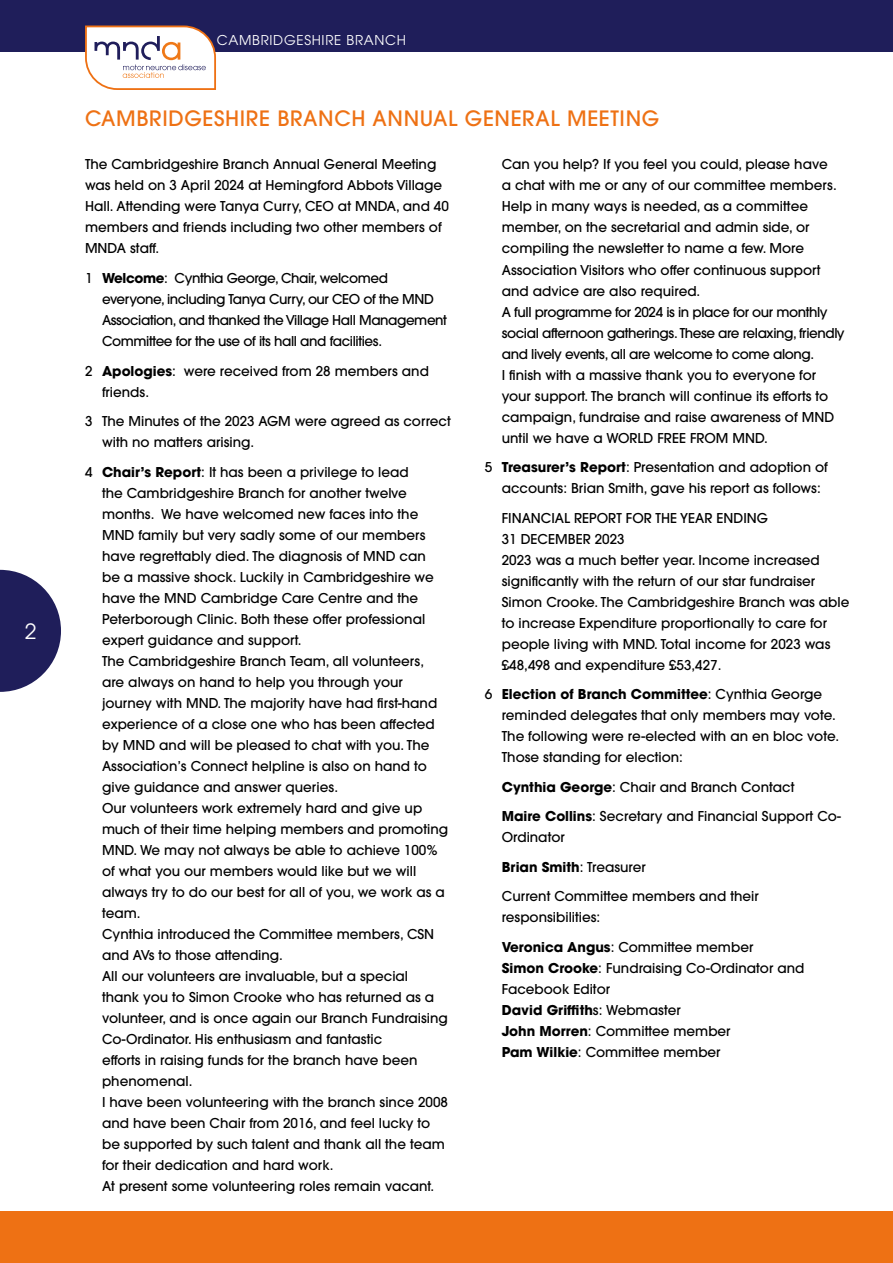
<style>
.page{position:relative;width:893px;height:1263px;background:#fff}
.page>*{position:absolute;margin:0;border:0;box-sizing:border-box;transform-origin:0 0}
.t1{font:500 21px "ITC Avant Garde Pro";letter-spacing:.03em;color:#ee7114}
.t2{font:21px "ITC Avant Garde Pro";color:#fff}
.t3{font:500 13.5px/21px "ITC Avant Garde Pro";color:#000}
.t4{font:500 13.5px/21px "ITC Avant Garde Pro";letter-spacing:-.03em;color:#000}
.t5{font:13.5px "ITC Avant Garde Pro";letter-spacing:.05em;color:#fff}
.s1{font-weight:700}
</style>
<div class="page">
<svg style="left:0;top:570px;width:61px;height:122px"></svg>
<div style="left:0;top:0;width:893px;height:51px;background:#1f1e5a"></div>
<div style="left:0;top:1212px;width:893px;height:51px;background:#ee7114"></div>
<svg style="left:84px;top:25px;width:133px;height:65px"></svg>
<h1 class="t2" style="left:25px;top:618px;width:13px">2</h1>
<p class="t5" style="left:217px;top:32px;width:191px">CAMBRIDGESHIRE BRANCH</p>
<h1 class="t1" style="left:85px;top:105px;width:576px">CAMBRIDGESHIRE BRANCH ANNUAL GENERAL MEETING</h1>
<p class="t3" style="left:85px;top:154px;width:365px">The Cambridgeshire Branch Annual General Meeting was held on 3 April 2024 at Hemingford Abbots Village Hall. Attending were Tanya Curry, CEO at MNDA, and 40 members and friends including two other members of MNDA staff.</p>
<p class="t4" style="left:102px;top:267px;width:346px;text-indent:-17px">1 <span class="s1">Welcome</span>: Cynthia George, Chair, welcomed everyone, including Tanya Curry, our CEO of the MND Association, and thanked the Village Hall Management Committee for the use of its hall and facilities.</p>
<p class="t3" style="left:102px;top:360px;width:328px;text-indent:-17px">2 <span class="s1">Apologies</span>: were received from 28 members and friends.</p>
<p class="t3" style="left:102px;top:410px;width:350px;text-indent:-17px">3 The Minutes of the 2023 AGM were agreed as correct with no matters arising.</p>
<p class="t3" style="left:102px;top:461px;width:348px;text-indent:-17px">4 <span class="s1">Chair’s Report</span>: It has been a privilege to lead<br>the Cambridgeshire Branch for another twelve months. We have welcomed new faces into the MND family but very sadly some of our members have regrettably died. The diagnosis of MND can<br>be a massive shock. Luckily in Cambridgeshire we have the MND Cambridge Care Centre and the Peterborough Clinic. Both these offer professional expert guidance and support.<br>The Cambridgeshire Branch Team, all volunteers, are always on hand to help you through your journey with MND. The majority have had first-hand experience of a close one who has been affected by MND and will be pleased to chat with you. The Association’s Connect helpline is also on hand to give guidance and answer queries.<br>Our volunteers work extremely hard and give up much of their time helping members and promoting MND. We may not always be able to achieve 100% of what you our members would like but we will always try to do our best for all of you, we work as a team.<br>Cynthia introduced the Committee members, CSN and AVs to those attending.<br>All our volunteers are invaluable, but a special thank you to Simon Crooke who has returned as a volunteer, and is once again our Branch Fundraising Co-Ordinator. His enthusiasm and fantastic<br>efforts in raising funds for the branch have been phenomenal.<br>I have been volunteering with the branch since 2008 and have been Chair from 2016, and feel lucky to be supported by such talent and thank all the team for their dedication and hard work.<br>At present some volunteering roles remain vacant.</p>
<p class="t3" style="left:502px;top:154px;width:344px">Can you help? If you feel you could, please have<br>a chat with me or any of our committee members.<br>Help in many ways is needed, as a committee member, on the secretarial and admin side, or compiling the newsletter to name a few. More Association Visitors who offer continuous support and advice are also required.<br>A full programme for 2024 is in place for our monthly social afternoon gatherings. These are relaxing, friendly and lively events, all are welcome to come along.<br>I finish with a massive thank you to everyone for your support. The branch will continue its efforts to campaign, fundraise and raise awareness of MND until we have a WORLD FREE FROM MND.</p>
<p class="t3" style="left:502px;top:456px;width:328px;text-indent:-17px">5 <span class="s1">Treasurer’s Report</span>: Presentation and adoption of accounts: Brian Smith, gave his report as follows:</p>
<p class="t3" style="left:502px;top:507px;width:349px">FINANCIAL REPORT FOR THE YEAR ENDING<br>31 DECEMBER 2023<br>2023 was a much better year. Income increased significantly with the return of our star fundraiser Simon Crooke. The Cambridgeshire Branch was able to increase Expenditure proportionally to care for people living with MND. Total income for 2023 was £48,498 and expenditure £53,427.</p>
<p class="t3" style="left:502px;top:684px;width:339px;text-indent:-17px">6 <span class="s1">Election of Branch Committee</span>: Cynthia George reminded delegates that only members may vote.<br>The following were re-elected with an en bloc vote.<br>Those standing for election:</p>
<p class="t3" style="left:502px;top:772px;width:341px;line-height:29.5px"><span class="s1">Cynthia George</span>: Chair and Branch Contact<br><span class="s1">Maire Collins</span>: Secretary and Financial Support Co-</p>
<p class="t3" style="left:502px;top:822px;width:258px;line-height:29.5px">Ordinator<br><span class="s1">Brian Smith</span>: Treasurer<br>Current Committee members and their</p>
<p class="t3" style="left:502px;top:902px;width:253px;line-height:29.5px">responsibilities:<br><span class="s1">Veronica Angus</span>: Committee member</p>
<p class="t3" style="left:502px;top:957px;width:304px"><span class="s1">Simon Crooke</span>: Fundraising Co-Ordinator and<br>Facebook Editor<br><span class="s1">David Griffith</span>s: Webmaster<br><span class="s1">John Morren</span>: Committee member<br><span class="s1">Pam Wilkie</span>: Committee member</p>
</div>
